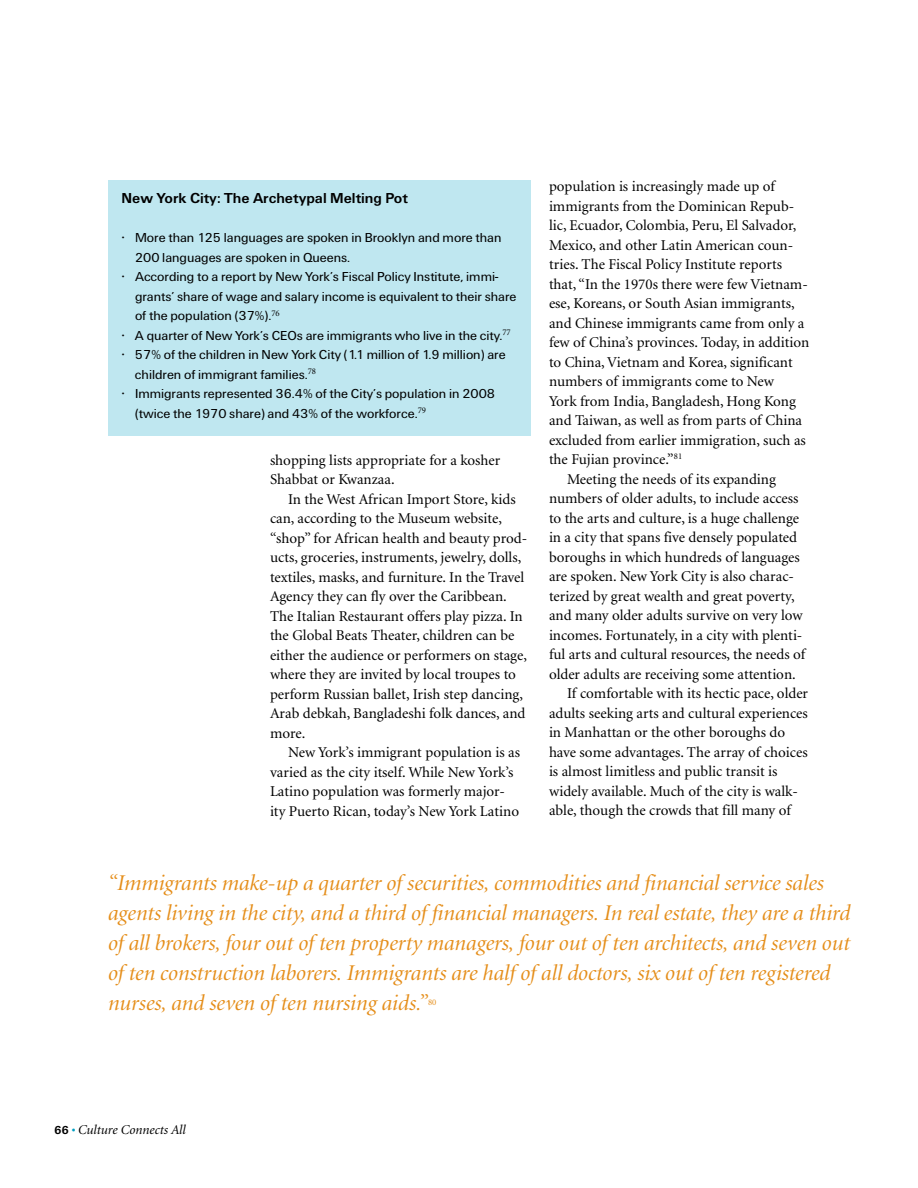
<style>
.page{position:relative;width:918px;height:1188px;background:#fff}
.page>*{position:absolute;margin:0;border:0;box-sizing:border-box;transform-origin:0 0}
.t1{font:italic 22.5px/30px "Minion Display";color:#e58e1a}
.t2{font:15px/19.5px "Minion";color:#000}
.t3{font:15px "U65";color:#000}
.t4{font:13.5px/19.5px "U55";color:#000}
.t5{font:italic 13.5px "Minion";color:#000}
.t6{font:8.7px "Minion";color:#e58e1a}
.s1{font-family:"U65";font-style:normal;font-size:12px}
.s2{font-weight:700;font-style:normal;font-size:12px;color:#009fc2}
</style>
<div class="page">
<div style="left:108px;top:180px;width:423px;height:256px;background:#bfe7f0"></div>
<p class="t3" style="left:122px;top:188px;width:288px">New York City: The Archetypal Melting Pot</p>
<p class="t4" style="left:135px;top:229px;width:368px;text-indent:-14px">• More than 125 languages are spoken in Brooklyn and more than<br>200 languages are spoken in Queens.</p>
<p class="t4" style="left:135px;top:268px;width:383px;text-indent:-14px">• According to a report by New York’s Fiscal Policy Institute, immi&shy;grants’ share of wage and salary income is equivalent to their share of the population (37%).<sup>76</sup></p>
<p class="t4" style="left:121px;top:327px;width:391px">• A quarter of New York’s CEOs are immigrants who live in the city.<sup>77</sup></p>
<p class="t4" style="left:135px;top:346px;width:372px;text-indent:-14px">• 57% of the children in New York City (1.1 million of 1.9 million) are children of immigrant families.<sup>78</sup></p>
<p class="t4" style="left:135px;top:385px;width:362px;text-indent:-14px">• Immigrants represented 36.4% of the City’s population in 2008 (twice the 1970 share) and 43% of the workforce.<sup>79</sup></p>
<p class="t2" style="left:270px;top:451px;width:232px">shopping lists appropriate for a kosher<br>Shabbat or Kwanzaa.</p>
<p class="t2" style="left:270px;top:490px;width:259px;text-indent:18px">In the West African Import Store, kids can, according to the Museum website, “shop” for African health and beauty prod&shy;ucts, groceries, instruments, jewelry, dolls, textiles, masks, and furniture. In the Travel Agency they can fly over the Caribbean.<br>The Italian Restaurant offers play pizza. In the Global Beats Theater, children can be either the audience or performers on stage, where they are invited by local troupes to perform Russian ballet, Irish step dancing, Arab debkah, Bangladeshi folk dances, and more.</p>
<p class="t2" style="left:270px;top:743px;width:252px;text-indent:18px">New York’s immigrant population is as varied as the city itself. While New York’s Latino population was formerly major&shy;ity Puerto Rican, today’s New York Latino</p>
<p class="t2" style="left:549px;top:177px;width:227px">population is increasingly made up of</p>
<p class="t2" style="left:549px;top:197px;width:247px">immigrants from the Dominican Repub-</p>
<p class="t2" style="left:549px;top:216px;width:249px">lic, Ecuador, Colombia, Peru, El Salvador,</p>
<p class="t2" style="left:549px;top:236px;width:246px">Mexico, and other Latin American coun-</p>
<p class="t2" style="left:549px;top:255px;width:235px">tries. The Fiscal Policy Institute reports</p>
<p class="t2" style="left:549px;top:275px;width:260px">that, “In the 1970s there were few Vietnam-</p>
<p class="t2" style="left:549px;top:294px;width:247px">ese, Koreans, or South Asian immigrants,</p>
<p class="t2" style="left:549px;top:314px;width:257px">and Chinese immigrants came from only a</p>
<p class="t2" style="left:549px;top:333px;width:262px">few of China’s provinces. Today, in addition</p>
<p class="t2" style="left:549px;top:353px;width:245px">to China, Vietnam and Korea, significant</p>
<p class="t2" style="left:549px;top:372px;width:227px">numbers of immigrants come to New</p>
<p class="t2" style="left:549px;top:392px;width:248px">York from India, Bangladesh, Hong Kong</p>
<p class="t2" style="left:549px;top:411px;width:255px">and Taiwan, as well as from parts of China</p>
<p class="t2" style="left:549px;top:431px;width:258px">excluded from earlier immigration, such as</p>
<p class="t2" style="left:549px;top:450px;width:135px">the Fujian province.”<sup>81</sup></p>
<p class="t2" style="left:567px;top:470px;width:210px">Meeting the needs of its expanding</p>
<p class="t2" style="left:549px;top:489px;width:251px">numbers of older adults, to include access</p>
<p class="t2" style="left:549px;top:509px;width:252px">to the arts and culture, is a huge challenge</p>
<p class="t2" style="left:549px;top:528px;width:250px">in a city that spans five densely populated</p>
<p class="t2" style="left:549px;top:548px;width:252px">boroughs in which hundreds of languages</p>
<p class="t2" style="left:549px;top:567px;width:247px">are spoken. New York City is also charac-</p>
<p class="t2" style="left:549px;top:587px;width:247px">terized by great wealth and great poverty,</p>
<p class="t2" style="left:549px;top:606px;width:255px">and many older adults survive on very low</p>
<p class="t2" style="left:549px;top:626px;width:255px">incomes. Fortunately, in a city with plenti-</p>
<p class="t2" style="left:549px;top:645px;width:258px">ful arts and cultural resources, the needs of</p>
<p class="t2" style="left:549px;top:665px;width:248px">older adults are receiving some attention.</p>
<p class="t2" style="left:567px;top:684px;width:243px">If comfortable with its hectic pace, older</p>
<p class="t2" style="left:549px;top:704px;width:260px">adults seeking arts and cultural experiences</p>
<p class="t2" style="left:549px;top:723px;width:238px">in Manhattan or the other boroughs do</p>
<p class="t2" style="left:549px;top:743px;width:260px">have some advantages. The array of choices</p>
<p class="t2" style="left:549px;top:762px;width:230px">is almost limitless and public transit is</p>
<p class="t2" style="left:549px;top:782px;width:251px">widely available. Much of the city is walk-</p>
<p class="t2" style="left:549px;top:801px;width:243px">able, though the crowds that fill many of</p>
<p class="t1" style="left:108px;top:869px;width:744px">“Immigrants make-up a quarter of securities, commodities and financial service sales agents living in the city, and a third of financial managers. In real estate, they are a third of all brokers, four out of ten property managers, four out of ten architects, and seven out of ten construction laborers. Immigrants are half of all doctors, six out of ten registered nurses, and seven of ten nursing aids.”</p>
<p class="t6" style="left:428px;top:998px;width:10px">80</p>
<p class="t5" style="left:54px;top:1123px;width:133px"><span class="s1">66</span> <span class="s2">•</span> Culture Connects All</p>
</div>
